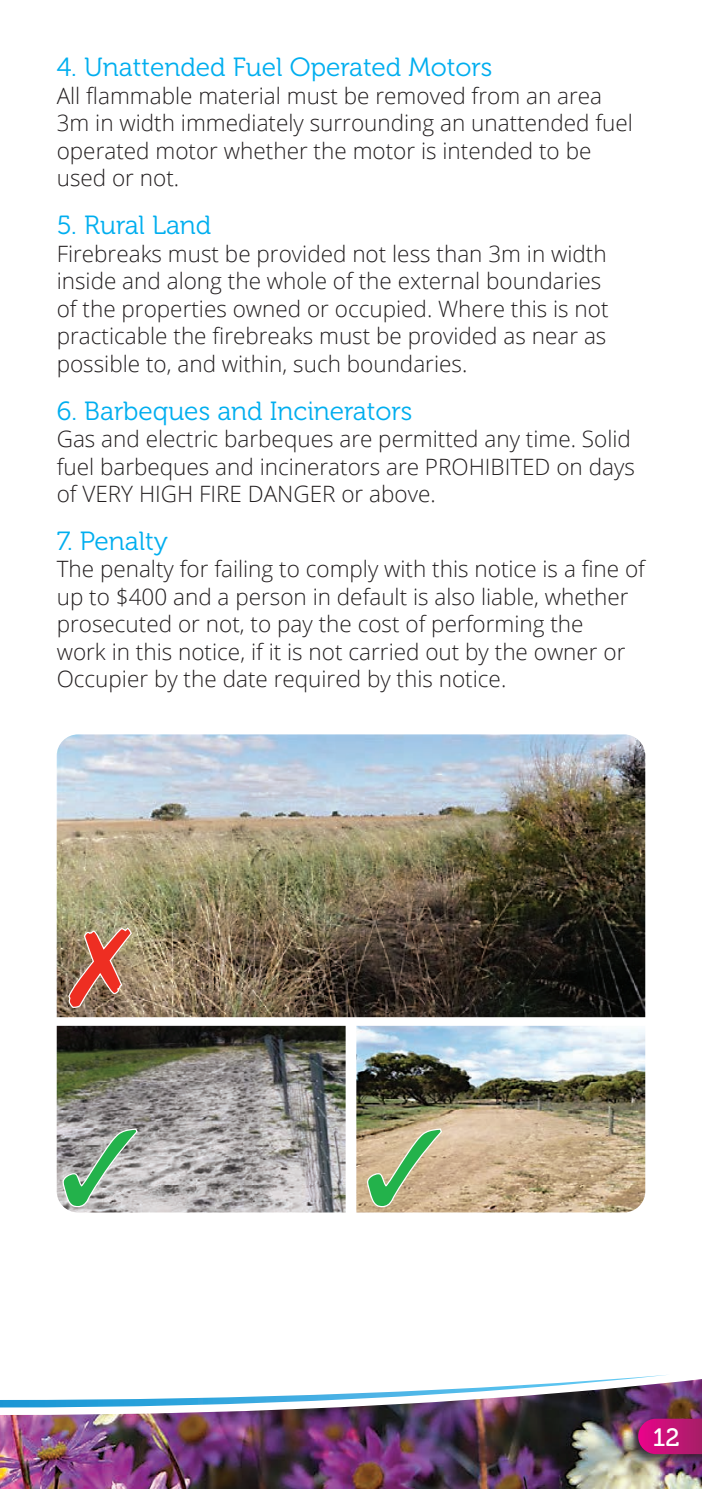
<style>
.page{position:relative;width:702px;height:1489px;background:#fff}
.page>*{position:absolute;margin:0;border:0;box-sizing:border-box;transform-origin:0 0}
.t1{font:26.25px "Museo 300";color:#00aeef}
.t2{font:25px "Museo 500";color:#fff}
.t3{font:300 22.5px/27.5px "Open Sans";color:#231f20}
</style>
<div class="page">
<img style="left:57px;top:1025px;width:288px;height:187px">
<img style="left:356px;top:1025px;width:289px;height:187px">
<svg style="left:62px;top:1127px;width:77px;height:80px;background:#92ae99"></svg>
<svg style="left:366px;top:1127px;width:77px;height:80px;background:#abb687"></svg>
<img style="left:57px;top:734px;width:588px;height:283px">
<svg style="left:68px;top:926px;width:65px;height:83px;background:#b6705b"></svg>
<img style="left:0;top:1379px;width:702px;height:109px">
<div style="left:625px;top:1415px;width:77px;height:51px;background:#231f20;opacity:.75"></div>
<svg style="left:638px;top:1418px;width:64px;height:35px;background:#bd1574"></svg>
<svg style="left:0;top:1375px;width:670px;height:32px"></svg>
<h3 class="t1" style="left:57px;top:53px;width:437px">4. Unattended Fuel Operated Motors</h3>
<p class="t3" style="left:57px;top:81px;width:577px">All flammable material must be removed from an area 3m in width immediately surrounding an unattended fuel operated motor whether the motor is intended to be used or not.</p>
<h3 class="t1" style="left:57px;top:211px;width:156px">5. Rural Land</h3>
<p class="t3" style="left:57px;top:239px;width:553px">Firebreaks must be provided not less than 3m in width inside and along the whole of the external boundaries of the properties owned or occupied. Where this is not practicable the firebreaks must be provided as near as possible to, and within, such boundaries.</p>
<h3 class="t1" style="left:57px;top:396px;width:357px">6. Barbeques and Incinerators</h3>
<p class="t3" style="left:57px;top:424px;width:579px">Gas and electric barbeques are permitted any time. Solid fuel barbeques and incinerators are PROHIBITED on days of VERY HIGH FIRE DANGER or above.</p>
<h3 class="t1" style="left:57px;top:526px;width:113px">7. Penalty</h3>
<p class="t3" style="left:57px;top:555px;width:589px">The penalty for failing to comply with this notice is a fine of up to $400 and a person in default is also liable, whether prosecuted or not, to pay the cost of performing the<br>work in this notice, if it is not carried out by the owner or Occupier by the date required by this notice.</p>
<p class="t2" style="left:653px;top:1423px;width:28px">12</p>
</div>
